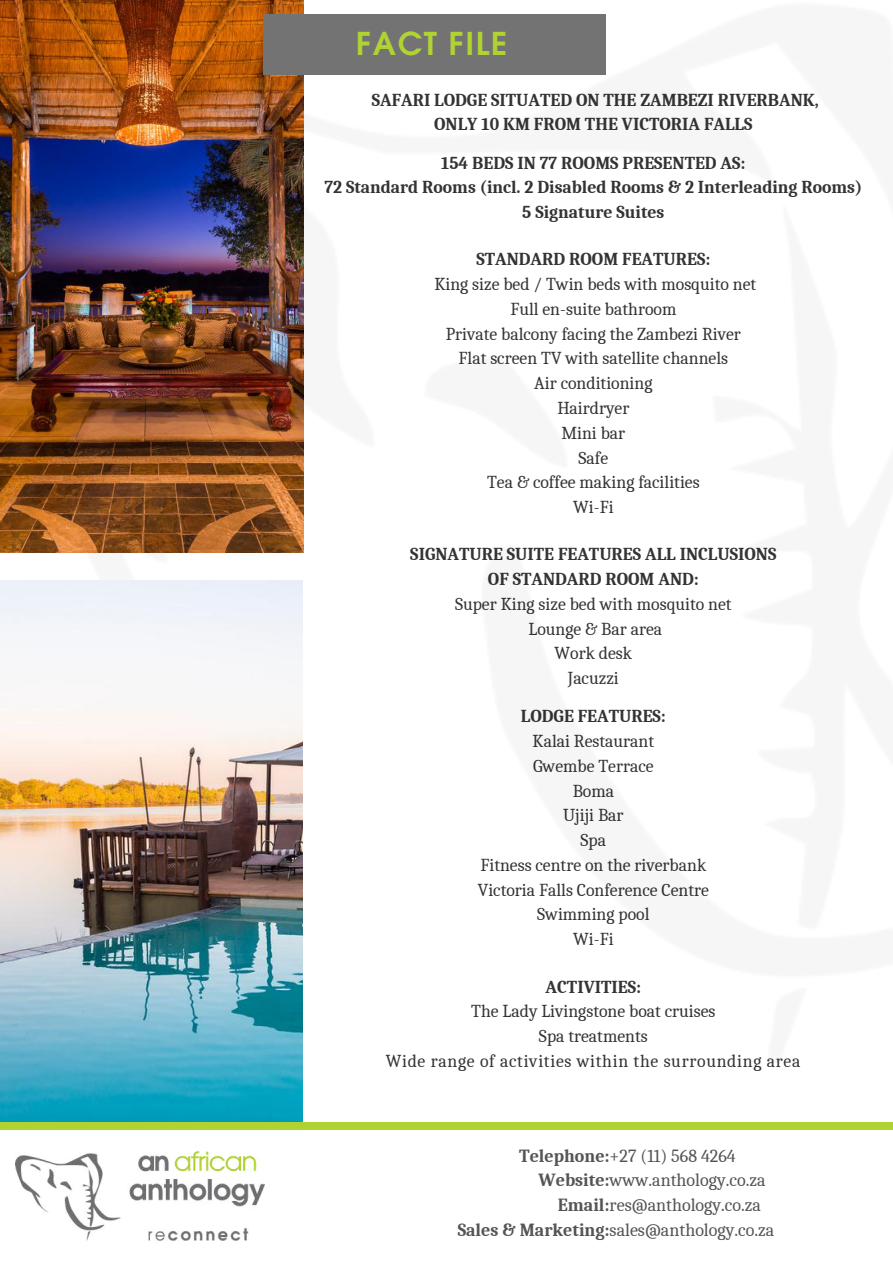
<style>
.page{position:relative;width:893px;height:1264px;background:#fff}
.page>*{position:absolute;margin:0;border:0;box-sizing:border-box;transform-origin:0 0}
.t1{font:600 31.35px "Avant Garde LT";letter-spacing:.05em;color:#b1d332}
.t2{font:18px "Caladea";color:#545454}
.t3{font:17.7px/24.8px "Caladea";color:#000;text-align:center}
.t4{font:700 17.7px/24.8px "Caladea";color:#000;text-align:center}
.t5{font:17.7px/24.8px "Caladea";letter-spacing:.04em;color:#000;text-align:center}
.s1{font-weight:700}
</style>
<div class="page">
<img style="left:0;top:0;width:303px;height:552px">
<div style="left:263px;top:14px;width:342px;height:60px;background:#737373"></div>
<div style="left:0;top:1122px;width:892px;height:7px;background:#b1d332"></div>
<img style="left:0;top:580px;width:303px;height:541px">
<img style="left:16px;top:1151px;width:249px;height:89px">
<h1 class="t1" style="left:356px;top:23px;width:152px">FACT FILE</h1>
<p class="t4" style="left:372px;top:87px;width:448px">SAFARI LODGE SITUATED ON THE ZAMBEZI RIVERBANK,<br>ONLY 10 KM FROM THE VICTORIA FALLS</p>
<p class="t4" style="left:324px;top:150px;width:539px">154 BEDS IN 77 ROOMS PRESENTED AS:<br>72 Standard Rooms (incl. 2 Disabled Rooms &amp; 2 Interleading Rooms)<br>5 Signature Suites</p>
<p class="t4" style="left:476px;top:247px;width:235px">STANDARD ROOM FEATURES:</p>
<p class="t3" style="left:434px;top:272px;width:323px">King size bed / Twin beds with mosquito net<br>Full en-suite bathroom<br>Private balcony facing the Zambezi River<br>Flat screen TV with satellite channels<br>Air conditioning<br>Hairdryer<br>Mini bar<br>Safe<br>Tea &amp; coffee making facilities<br>Wi-Fi</p>
<p class="t4" style="left:410px;top:542px;width:367px">SIGNATURE SUITE FEATURES ALL INCLUSIONS<br>OF STANDARD ROOM AND:</p>
<p class="t3" style="left:455px;top:591px;width:278px">Super King size bed with mosquito net<br>Lounge &amp; Bar area<br>Work desk<br>Jacuzzi</p>
<p class="t4" style="left:521px;top:704px;width:146px">LODGE FEATURES:</p>
<p class="t3" style="left:477px;top:729px;width:233px">Kalai Restaurant<br>Gwembe Terrace<br>Boma<br>Ujiji Bar<br>Spa<br>Fitness centre on the riverbank<br>Victoria Falls Conference Centre<br>Swimming pool<br>Wi-Fi</p>
<p class="t4" style="left:545px;top:974px;width:97px">ACTIVITIES:</p>
<p class="t5" style="left:385px;top:999px;width:416px">The Lady Livingstone boat cruises<br>Spa treatments<br>Wide range of activities within the surrounding area</p>
<p class="t2" style="left:519px;top:1145px;width:218px"><span class="s1">Telephone:</span>+27 (11) 568 4264</p>
<p class="t2" style="left:538px;top:1170px;width:228px"><span class="s1">Website:</span>www.anthology.co.za</p>
<p class="t2" style="left:558px;top:1194px;width:205px"><span class="s1">Email:</span>res@anthology.co.za</p>
<p class="t2" style="left:457px;top:1219px;width:318px"><span class="s1">Sales &amp; Marketing:</span>sales@anthology.co.za</p>
</div>
